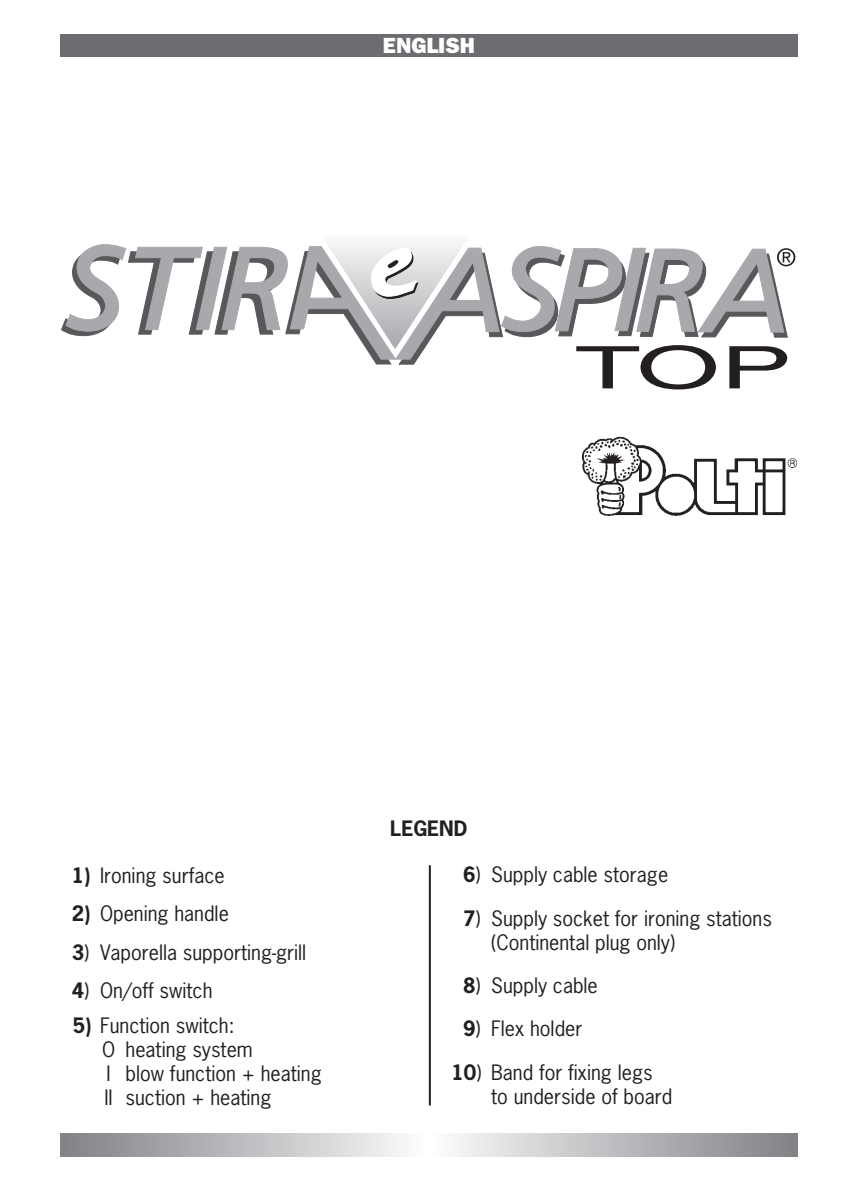
<style>
.page{position:relative;width:860px;height:1190px;background:#fff}
.page>*{position:absolute;margin:0;border:0;box-sizing:border-box;transform-origin:0 0}
.t1{font:800 22px "Franklin Gothic";color:#fff}
.t2{font:20px/24px "News Gothic";color:#231f20}
.t3{font:700 20px "News Gothic";color:#231f20}
.s1{font-weight:700}
</style>
<div class="page">
<div style="left:290px;top:1134px;width:278px;height:23px;background:#cccdcf"></div>
<div style="left:302px;top:1134px;width:254px;height:23px;background:#d0d1d3"></div>
<div style="left:314px;top:1134px;width:230px;height:23px;background:#d4d5d7"></div>
<div style="left:326px;top:1134px;width:206px;height:23px;background:#d8d9db"></div>
<div style="left:336px;top:1134px;width:186px;height:23px;background:#dcdddf"></div>
<div style="left:348px;top:1134px;width:162px;height:23px;background:#e0e1e3"></div>
<div style="left:360px;top:1134px;width:138px;height:23px;background:#e4e5e7"></div>
<div style="left:369px;top:1134px;width:120px;height:23px;background:#e8e9ea"></div>
<div style="left:379px;top:1134px;width:100px;height:23px;background:#ececee"></div>
<div style="left:388px;top:1134px;width:82px;height:23px;background:#f0f0f1"></div>
<div style="left:398px;top:1134px;width:62px;height:23px;background:#f3f4f4"></div>
<div style="left:407px;top:1134px;width:43px;height:23px;background:#f7f7f8"></div>
<div style="left:417px;top:1134px;width:24px;height:23px;background:#fbfbfb"></div>
<div style="left:426px;top:1134px;width:5px;height:23px;background:#fff"></div>
<hr style="left:429px;top:865px;width:2px;height:241px;background:#231f20">
<img style="left:582px;top:437px;width:215px;height:79px">
<div style="left:60px;top:34px;width:737px;height:23px;background:#6c6d70"></div>
<hr style="left:319px;top:235px;width:154px;height:2px;background:#fbfbfb">
<hr style="left:319px;top:237px;width:154px;height:2px;background:#fafafa">
<hr style="left:319px;top:239px;width:154px;height:2px;background:#f8f8f9">
<hr style="left:319px;top:241px;width:154px;height:2px;background:#f6f6f7">
<hr style="left:319px;top:243px;width:154px;height:2px;background:#f5f5f6">
<svg style="left:61px;top:244px;width:734px;height:145px"></svg>
<p class="t1" style="left:383px;top:38px;width:93px">ENGLISH</p>
<p class="t2" style="left:72px;top:865px;width:154px"><span class="s1">1)</span> Ironing surface</p>
<p class="t2" style="left:72px;top:904px;width:159px"><span class="s1">2)</span> Opening handle</p>
<p class="t2" style="left:72px;top:942px;width:236px"><span class="s1">3</span>) Vaporella supporting-grill</p>
<p class="t2" style="left:72px;top:980px;width:142px"><span class="s1">4</span>) On/off switch</p>
<p class="t2" style="left:102px;top:1015px;width:221px;text-indent:-29px"><span class="s1">5)</span> Function switch:<br>O heating system<br>I blow function + heating<br>II suction + heating</p>
<p class="t3" style="left:390px;top:820px;width:79px">LEGEND</p>
<p class="t2" style="left:463px;top:865px;width:207px"><span class="s1">6</span>) Supply cable storage</p>
<p class="t2" style="left:491px;top:908px;width:282px;text-indent:-28px"><span class="s1">7</span>) Supply socket for ironing stations (Continental plug only)</p>
<p class="t2" style="left:463px;top:975px;width:136px"><span class="s1">8</span>) Supply cable</p>
<p class="t2" style="left:463px;top:1018px;width:121px"><span class="s1">9</span>) Flex holder</p>
<p class="t2" style="left:491px;top:1062px;width:183px;text-indent:-40px"><span class="s1">10</span>) Band for fixing legs to underside of board</p>
</div>
